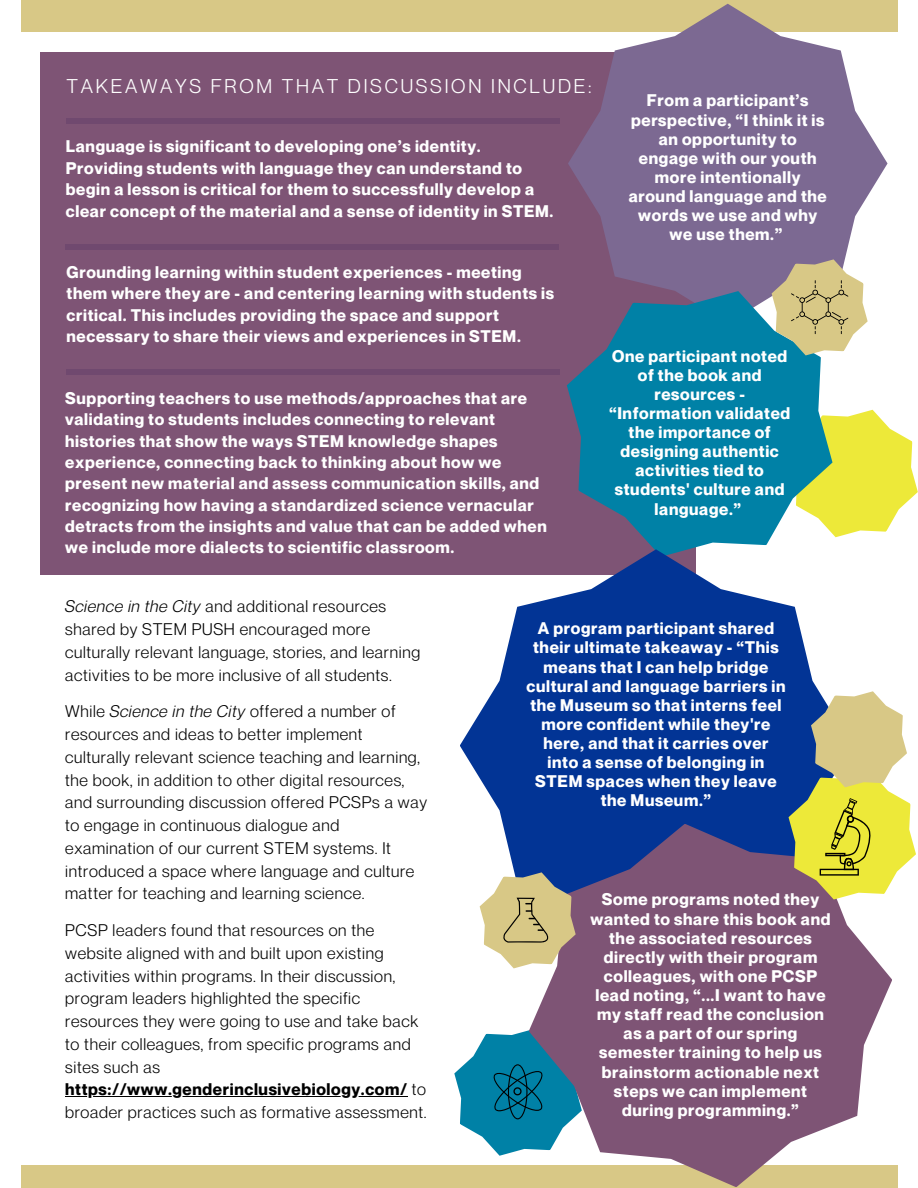
<style>
.page{position:relative;width:918px;height:1188px;background:#fff}
.page>*{position:absolute;margin:0;border:0;box-sizing:border-box;transform-origin:0 0}
.t1{font:19.5px "Neue Montreal";letter-spacing:.14em;color:#fff}
.t2{font:700 16.5px/19.2px "Neue Montreal";letter-spacing:.04em;color:#fff;text-align:center}
.t3{font:16.5px/22.8px "Neue Montreal";letter-spacing:.04em;color:#000}
.s1{font-style:italic}
.s2{font-weight:700}
</style>
<div class="page">
<div style="left:21px;top:0;width:876px;height:32px;background:#d8c886"></div>
<div style="left:40px;top:52px;width:655px;height:523px;background:#7e5475"></div>
<div style="left:66px;top:118px;width:494px;height:6px;background:#70496f"></div>
<div style="left:65px;top:244px;width:494px;height:6px;background:#70496f"></div>
<div style="left:67px;top:369px;width:493px;height:6px;background:#70496f"></div>
<svg style="left:568px;top:4px;width:320px;height:287px;fill:#7c6992"></svg>
<svg style="left:833px;top:410px;width:85px;height:127px"></svg>
<svg style="left:567px;top:291px;width:266px;height:258px;fill:#0081a6"></svg>
<svg style="left:460px;top:549px;width:359px;height:358px;fill:#023495"></svg>
<div style="left:21px;top:1165px;width:876px;height:23px;background:#d8c886"></div>
<svg style="left:529px;top:824px;width:363px;height:363px;fill:#7e5475"></svg>
<svg style="left:789px;top:691px;width:127px;height:209px;background:#c1c077"></svg>
<svg style="left:480px;top:872px;width:96px;height:96px;background:#c5ba95"></svg>
<svg style="left:772px;top:259px;width:96px;height:96px;background:#c4bf96"></svg>
<svg style="left:454px;top:1028px;width:128px;height:128px"></svg>
<hr style="left:65px;top:1096px;width:343px;height:1px;background:#000">
<p class="t1" style="left:67px;top:74px;width:526px">TAKEAWAYS FROM THAT DISCUSSION INCLUDE:</p>
<p class="t2" style="left:66px;top:136px;width:489px;line-height:21.3px;text-align:left">Language is significant to developing one’s identity.<br>Providing students with language they can understand to begin a lesson is critical for them to successfully develop a clear concept of the material and a sense of identity in STEM.</p>
<p class="t2" style="left:67px;top:261px;width:489px;line-height:21.3px;text-align:left">Grounding learning within student experiences - meeting them where they are - and centering learning with students is critical. This includes providing the space and support necessary to share their views and experiences in STEM.</p>
<p class="t2" style="left:65px;top:387px;width:483px;line-height:21.3px;text-align:left">Supporting teachers to use methods/approaches that are validating to students includes connecting to relevant histories that show the ways STEM knowledge shapes experience, connecting back to thinking about how we present new material and assess communication skills, and recognizing how having a standardized science vernacular detracts from the insights and value that can be added when we include more dialects to scientific classroom.</p>
<p class="t2" style="left:629px;top:91px;width:200px">From a participant’s perspective, “I think it is an opportunity to engage with our youth more intentionally around language and the words we use and why we use them.”</p>
<p class="t2" style="left:609px;top:346px;width:183px">One participant noted of the book and resources - “Information validated the importance of designing authentic activities tied to students' culture and language.”</p>
<p class="t3" style="left:65px;top:595px;width:356px"><span class="s1">Science in the City</span> and additional resources shared by STEM PUSH encouraged more culturally relevant language, stories, and learning activities to be more inclusive of all students.</p>
<p class="t3" style="left:65px;top:700px;width:363px">While <span class="s1">Science in the City</span> offered a number of resources and ideas to better implement culturally relevant science teaching and learning, the book, in addition to other digital resources, and surrounding discussion offered PCSPs a way to engage in continuous dialogue and examination of our current STEM systems. It introduced a space where language and culture matter for teaching and learning science.</p>
<p class="t3" style="left:65px;top:919px;width:363px">PCSP leaders found that resources on the website aligned with and built upon existing activities within programs. In their discussion, program leaders highlighted the specific resources they were going to use and take back to their colleagues, from specific programs and sites such as <span class="s2">https://www.genderinclusivebiology.com/</span> to broader practices such as formative assessment.</p>
<p class="t2" style="left:527px;top:619px;width:261px">A program participant shared their ultimate takeaway - “This means that I can help bridge cultural and language barriers in the Museum so that interns feel more confident while they're here, and that it carries over into a sense of belonging in<br>STEM spaces when they leave the Museum.”</p>
<p class="t2" style="left:591px;top:890px;width:242px">Some programs noted they wanted to share this book and the associated resources directly with their program colleagues, with one PCSP lead noting, “...I want to have my staff read the conclusion as a part of our spring semester training to help us brainstorm actionable next steps we can implement during programming.”</p>
</div>
